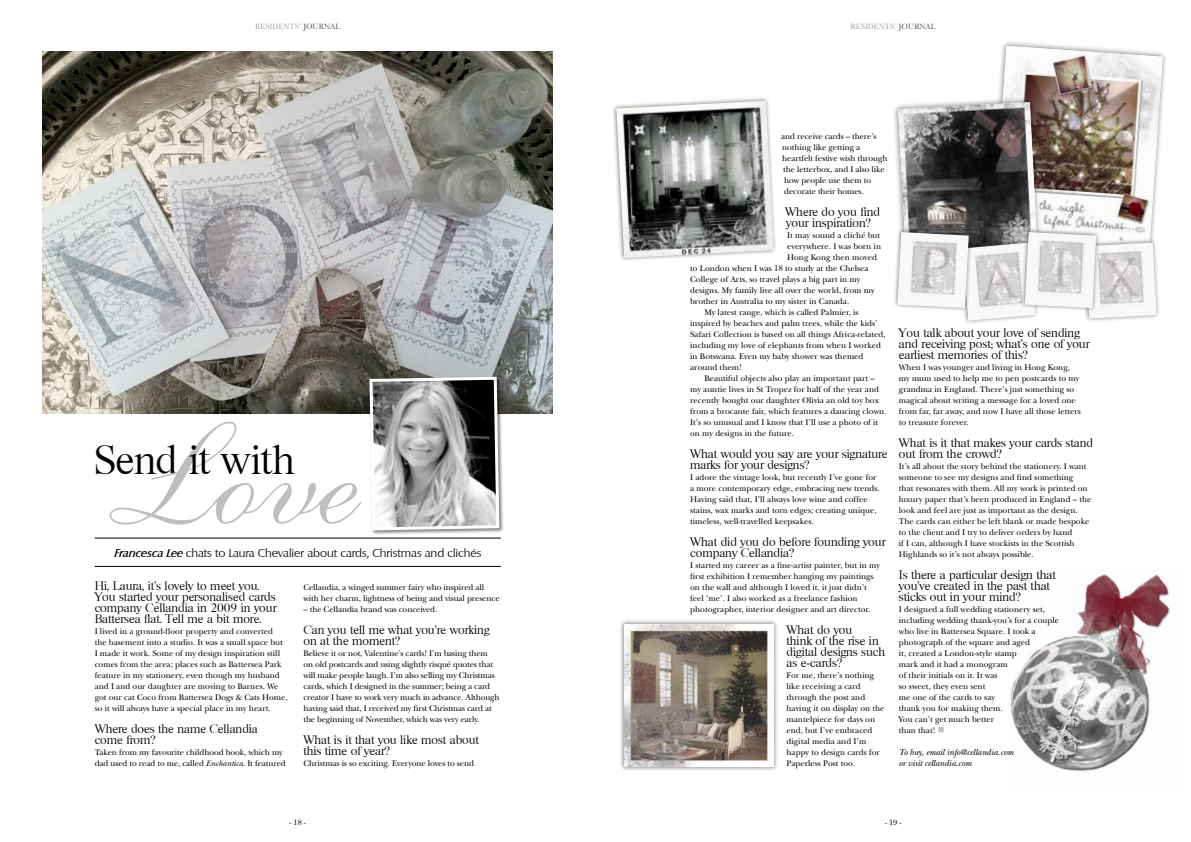
<style>
.page{position:relative;width:1191px;height:842px;background:#fff}
.page>*{position:absolute;margin:0;border:0;box-sizing:border-box;transform-origin:0 0}
.t1{font:146.2px "Shelley Andante Script";color:#bcbec0}
.t2{font:300 40px "Riccione";letter-spacing:-.01em;color:#000}
.t3{font:300 12px/11px "Riccione";color:#000}
.t4{font:300 11px "Columbia";color:#000}
.t5{font:italic 9px/11px "New Baskerville LT";letter-spacing:-.01em;color:#000}
.t6{font:8.5px/11px "New Baskerville LT";color:#000}
.t7{font:8px "New Baskerville SC";color:#a7a9ac}
.t8{font:8px "New Baskerville LT";color:#000}
.s1{color:#636466}
.s2{font-weight:500;font-style:italic}
.s3{font-style:italic}
.s4{color:#bcbec0}
</style>
<div class="page">
<img style="left:1010px;top:573px;width:167px;height:198px">
<img style="left:43px;top:51px;width:510px;height:363px">
<svg style="left:1003px;top:42px;width:163px;height:67px"></svg>
<div style="left:368px;top:376px;width:136px;height:159px;background:#000;opacity:.5"></div>
<svg style="left:368px;top:375px;width:133px;height:157px;background:#999"></svg>
<hr style="left:95px;top:566px;width:406px;height:1px;background:#000">
<hr style="left:95px;top:538px;width:406px;height:1px;background:#000">
<svg style="left:894px;top:46px;width:268px;height:277px"></svg>
<img style="left:897px;top:232px;width:71px;height:76px">
<div style="left:618px;top:618px;width:160px;height:153px;background:#000;opacity:.5"></div>
<img style="left:624px;top:624px;width:149px;height:142px">
<svg style="left:613px;top:98px;width:163px;height:163px"></svg>
<img style="left:616px;top:101px;width:157px;height:157px">
<p class="t7" style="left:255px;top:22px;width:87px">RESIDENTS’ <span class="s1">JOURNAL</span></p>
<p class="t7" style="left:850px;top:22px;width:87px">RESIDENTS’ <span class="s1">JOURNAL</span></p>
<h1 class="t1" style="left:114px;top:392px;width:245px">Love</h1>
<h2 class="t2" style="left:95px;top:436px;width:202px">Send it with</h2>
<p class="t4" style="left:114px;top:546px;width:369px"><span class="s2">Francesca Lee</span> chats to Laura Chevalier about cards, Christmas and clichés</p>
<h3 class="t3" style="left:95px;top:580px;width:183px">Hi, Laura, it’s lovely to meet you.<br>You started your personalised cards company Cellandia in 2009 in your Battersea flat. Tell me a bit more.</h3>
<p class="t6" style="left:95px;top:625px;width:194px">I lived in a ground-floor property and converted<br>the basement into a studio. It was a small space but I made it work. Some of my design inspiration still comes from the area; places such as Battersea Park feature in my stationery, even though my husband and I and our daughter are moving to Barnes. We got our cat Coco from Battersea Dogs &amp; Cats Home, so it will always have a special place in my heart.</p>
<h3 class="t3" style="left:95px;top:723px;width:165px">Where does the name Cellandia come from?</h3>
<p class="t6" style="left:95px;top:746px;width:192px">Taken from my favourite childhood book, which my dad used to read to me, called <span class="s3">Enchantica</span>. It featured</p>
<p class="t6" style="left:303px;top:581px;width:198px">Cellandia, a winged summer fairy who inspired all with her charm, lightness of being and visual presence</p>
<p class="t6" style="left:303px;top:603px;width:135px">– the Cellandia brand was conceived.</p>
<h3 class="t3" style="left:303px;top:624px;width:188px">Can you tell me what you’re working on at the moment?</h3>
<p class="t6" style="left:303px;top:647px;width:198px">Believe it or not, Valentine’s cards! I’m basing them<br>on old postcards and using slightly risqué quotes that will make people laugh. I’m also selling my Christmas cards, which I designed in the summer; being a card creator I have to work very much in advance. Although having said that, I received my first Christmas card at the beginning of November, which was very early.</p>
<h3 class="t3" style="left:303px;top:734px;width:177px">What is it that you like most about this time of year?</h3>
<p class="t6" style="left:303px;top:757px;width:172px">Christmas is so exciting. Everyone loves to send</p>
<p class="t6" style="left:781px;top:130px;width:108px">and receive cards – there’s nothing like getting a heartfelt festive wish through the letterbox, and I also like how people use them to decorate their homes.</p>
<h3 class="t3" style="left:785px;top:206px;width:96px">Where do you find your inspiration?</h3>
<p class="t6" style="left:787px;top:229px;width:94px">It may sound a cliché but</p>
<p class="t6" style="left:787px;top:240px;width:95px">everywhere. I was born in</p>
<p class="t6" style="left:787px;top:251px;width:91px">Hong Kong then moved</p>
<p class="t6" style="left:690px;top:262px;width:180px">to London when I was 18 to study at the Chelsea</p>
<p class="t6" style="left:690px;top:273px;width:172px">College of Arts, so travel plays a big part in my</p>
<p class="t6" style="left:690px;top:284px;width:186px">designs. My family live all over the world, from my</p>
<p class="t6" style="left:690px;top:295px;width:160px">brother in Australia to my sister in Canada.</p>
<p class="t6" style="left:704px;top:306px;width:156px">My latest range, which is called Palmier, is</p>
<p class="t6" style="left:690px;top:317px;width:189px">inspired by beaches and palm trees, while the kids’</p>
<p class="t6" style="left:690px;top:328px;width:197px">Safari Collection is based on all things Africa-related,</p>
<p class="t6" style="left:690px;top:339px;width:192px">including my love of elephants from when I worked</p>
<p class="t6" style="left:690px;top:350px;width:175px">in Botswana. Even my baby shower was themed</p>
<p class="t6" style="left:690px;top:361px;width:53px">around them!</p>
<p class="t6" style="left:704px;top:372px;width:172px">Beautiful objects also play an important part –</p>
<p class="t6" style="left:690px;top:383px;width:190px">my auntie lives in St Tropez for half of the year and</p>
<p class="t6" style="left:690px;top:394px;width:190px">recently bought our daughter Olivia an old toy box</p>
<p class="t6" style="left:690px;top:405px;width:198px">from a brocante fair, which features a dancing clown.</p>
<p class="t6" style="left:690px;top:416px;width:189px">It’s so unusual and I know that I’ll use a photo of it</p>
<p class="t6" style="left:690px;top:427px;width:105px">on my designs in the future.</p>
<h3 class="t3" style="left:690px;top:448px;width:199px">What would you say are your signature marks for your designs?</h3>
<p class="t6" style="left:690px;top:471px;width:191px">I adore the vintage look, but recently I’ve gone for a more contemporary edge, embracing new trends.<br>Having said that, I’ll always love wine and coffee stains, wax marks and torn edges; creating unique, timeless, well-travelled keepsakes.</p>
<h3 class="t3" style="left:690px;top:536px;width:197px">What did you do before founding your company Cellandia?</h3>
<p class="t6" style="left:690px;top:559px;width:191px">I started my career as a fine-artist painter, but in my first exhibition I remember hanging my paintings on the wall and although I loved it, it just didn’t feel ‘me’. I also worked as a freelance fashion photographer, interior designer and art director.</p>
<h3 class="t3" style="left:786px;top:624px;width:100px">What do you<br>think of the rise in digital designs such as e-cards?</h3>
<p class="t6" style="left:786px;top:669px;width:99px">For me, there’s nothing like receiving a card through the post and having it on display on the mantelpiece for days on end, but I’ve embraced digital media and I’m happy to design cards for<br>Paperless Post too.</p>
<h3 class="t3" style="left:899px;top:327px;width:192px">You talk about your love of sending and receiving post; what’s one of your earliest memories of this?</h3>
<p class="t6" style="left:899px;top:361px;width:183px">When I was younger and living in Hong Kong, my mum used to help me to pen postcards to my grandma in England. There’s just something so magical about writing a message for a loved one from far, far away, and now I have all those letters to treasure forever.</p>
<h3 class="t3" style="left:899px;top:437px;width:196px">What is it that makes your cards stand out from the crowd?</h3>
<p class="t6" style="left:899px;top:460px;width:194px">It’s all about the story behind the stationery. I want someone to see my designs and find something<br>that resonates with them. All my work is printed on luxury paper that’s been produced in England – the look and feel are just as important as the design.<br>The cards can either be left blank or made bespoke to the client and I try to deliver orders by hand<br>if I can, although I have stockists in the Scottish Highlands so it’s not always possible.</p>
<h3 class="t3" style="left:899px;top:569px;width:158px">Is there a particular design that you’ve created in the past that sticks out in your mind?</h3>
<p class="t6" style="left:899px;top:603px;width:162px">I designed a full wedding stationery set, including wedding thank-you’s for a couple who live in Battersea Square. I took a photograph of the square and aged<br>it, created a London-style stamp<br>mark and it had a monogram<br>of their initials on it. It was<br>so sweet, they even sent<br>me one of the cards to say<br>thank you for making them.<br>You can’t get much better<br>than that! <span class="s4">■</span></p>
<p class="t5" style="left:899px;top:746px;width:116px">To buy, email info@cellandia.com or visit cellandia.com</p>
<p class="t8" style="left:289px;top:817px;width:18px">- 18 -</p>
<p class="t8" style="left:885px;top:817px;width:18px">- 19 -</p>
</div>
